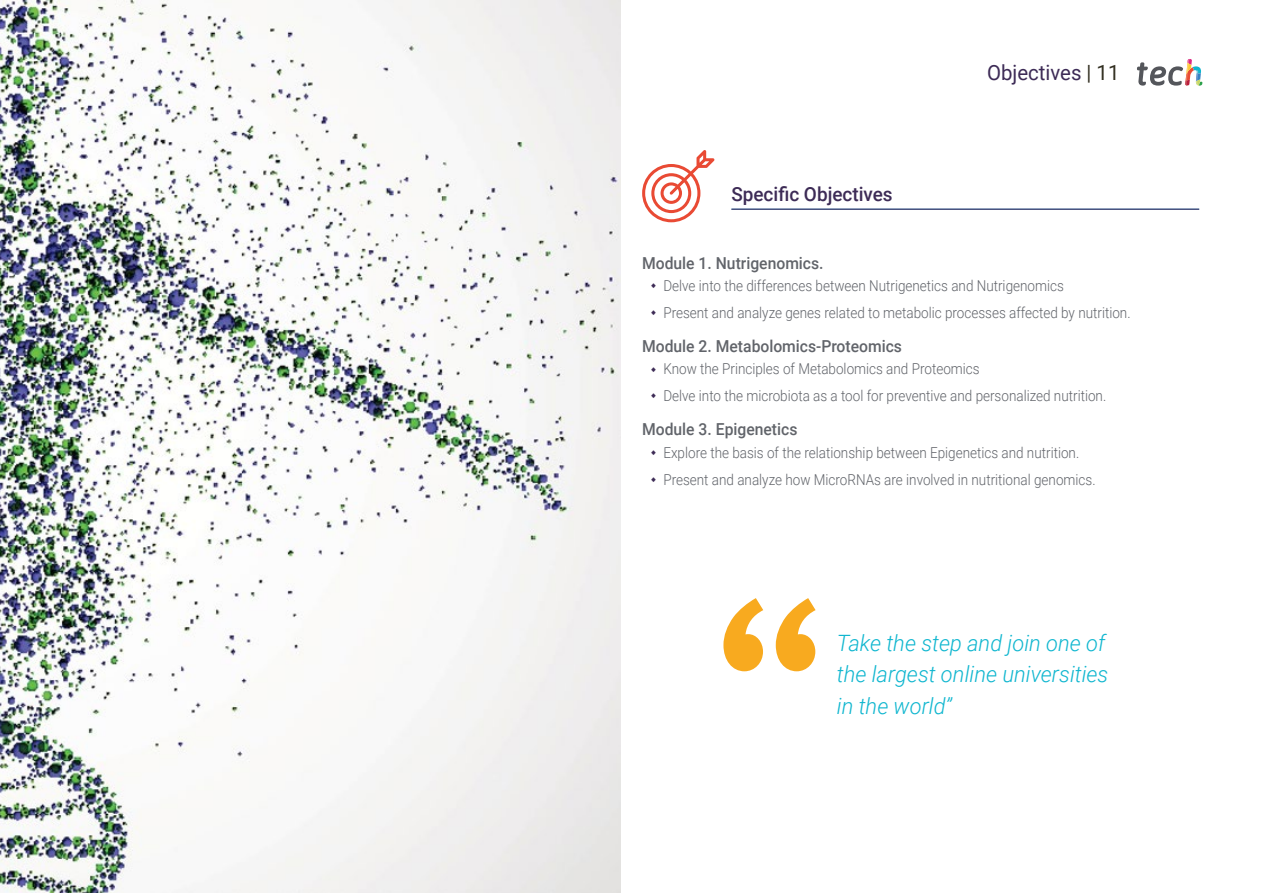
<style>
.page{position:relative;width:1263px;height:893px;background:#fff}
.page>*{position:absolute;margin:0;border:0;box-sizing:border-box;transform-origin:0 0}
.t1{font:italic 300 22.5px/31.5px "Roboto";color:#0fb6cf}
.t2{font:21px "Roboto";color:#3d2b56}
.t3{font:500 19.5px "Roboto";color:#3d2b56}
.t4{font:500 16.5px "Roboto";color:#61646a;scale:.95 1}
.t5{font:300 15px/26.7px "Roboto";color:#61646a;scale:.9 1}
.s1{color:#312e20}
</style>
<div class="page">
<img style="left:0;top:0;width:621px;height:893px">
<svg style="left:1137px;top:59px;width:65px;height:27px"></svg>
<svg style="left:642px;top:150px;width:72px;height:72px"></svg>
<hr style="left:731px;top:209px;width:468px;height:1px;background:#3d2b56">
<svg style="left:723px;top:598px;width:92px;height:73px"></svg>
<h3 class="t3" style="left:731px;top:180px;width:163px">Specific Objectives</h3>
<h2 class="t2" style="left:987px;top:57px;width:134px">Objectives <span class="s1">| 11</span></h2>
<p class="t4" style="left:642px;top:251px;width:193px">Module 1. Nutrigenomics.</p>
<p class="t5" style="left:663px;top:272px;width:521px">Delve into the differences between Nutrigenetics and Nutrigenomics<br>Present and analyze genes related to metabolic processes affected by nutrition.</p>
<p class="t4" style="left:642px;top:335px;width:275px">Module 2. Metabolomics-Proteomics</p>
<p class="t5" style="left:663px;top:355px;width:494px">Know the Principles of Metabolomics and Proteomics<br>Delve into the microbiota as a tool for preventive and personalized nutrition.</p>
<p class="t4" style="left:642px;top:418px;width:165px">Module 3. Epigenetics</p>
<p class="t5" style="left:663px;top:439px;width:482px">Explore the basis of the relationship between Epigenetics and nutrition.<br>Present and analyze how MicroRNAs are involved in nutritional genomics.</p>
<h1 class="t1" style="left:837px;top:626px;width:273px">Take the step and join one of the largest online universities in the world”</h1>
</div>
